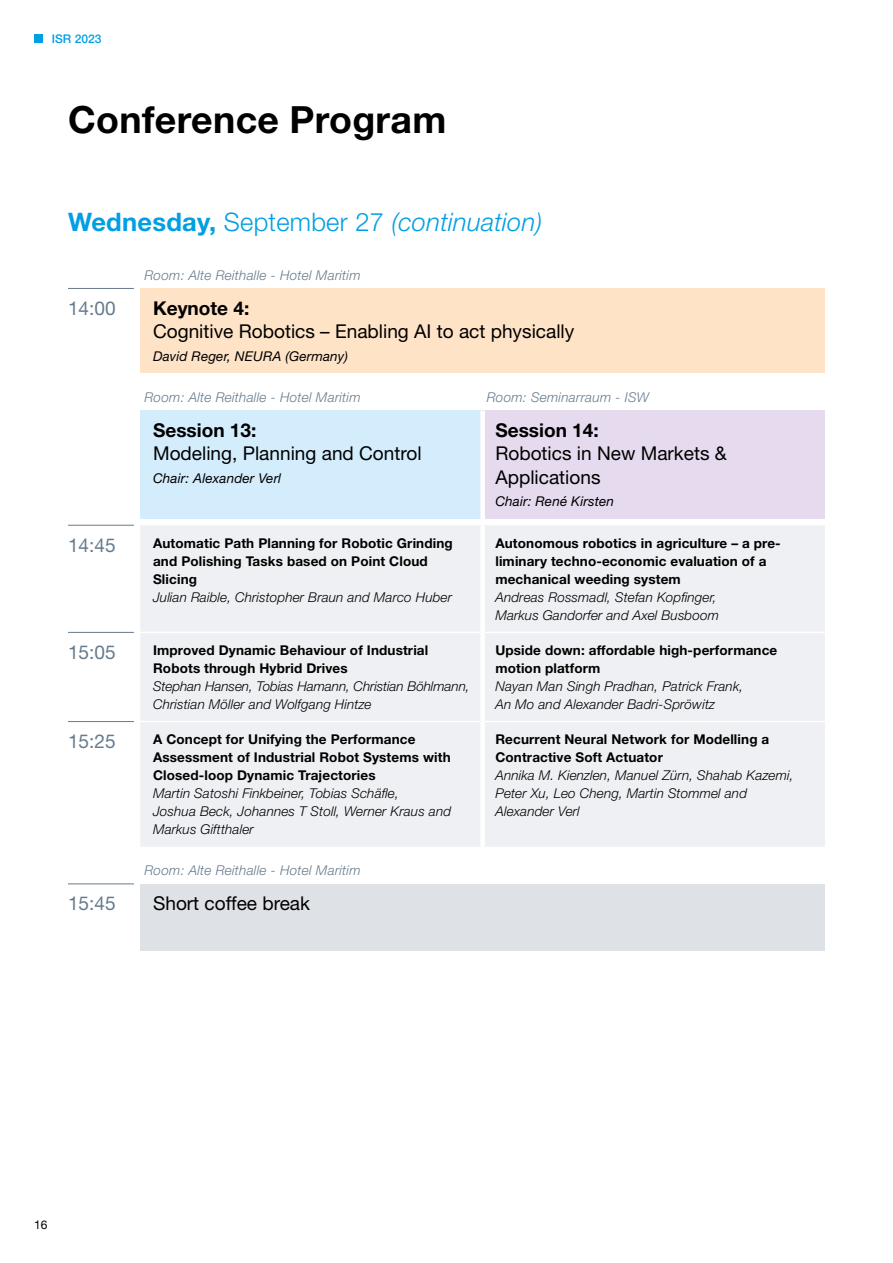
<style>
.page{position:relative;width:893px;height:1263px;background:#fff}
.page>*{position:absolute;margin:0;border:0;box-sizing:border-box;transform-origin:0 0}
.t1{font:700 37.5px "Helvetica Neue LT Std";letter-spacing:.01em;color:#000}
.t2{font:italic 300 25.5px "Helvetica Neue LT Std";letter-spacing:.01em;color:#009fe3}
.t3{font:19.05px/23.5px "Helvetica Neue LT Std";color:#000}
.t4{font:700 19.05px "Helvetica Neue LT Std";color:#000}
.t5{font:19.05px "Helvetica Neue LT Std";color:#667b8d}
.t6{font:700 13.5px/18px "Helvetica Neue LT Std";letter-spacing:.01em;color:#000}
.t7{font:italic 300 13.5px/18px "Helvetica Neue LT Std";letter-spacing:.01em;color:#000}
.t8{font:italic 300 13.5px "Helvetica Neue LT Std";letter-spacing:.02em;color:#667b8d}
.t9{font:italic 13.5px "Helvetica Neue LT Std";letter-spacing:.01em;color:#000}
.t10{font:500 12px "Helvetica Neue LT Std";color:#009fe3}
.t11{font:12px "Helvetica Neue LT Std";color:#000}
.s1{font-weight:700;font-style:normal}
.s2{font-style:normal}
</style>
<div class="page">
<div style="left:34px;top:34px;width:9px;height:9px;background:#009fe3"></div>
<div style="left:140px;top:288px;width:685px;height:85px;background:#fee3c7"></div>
<hr style="left:68px;top:288px;width:66px;height:1px;background:#667b8d">
<div style="left:140px;top:411px;width:343px;height:108px;background:#d4edfc"></div>
<div style="left:483px;top:411px;width:342px;height:108px;background:#e6dbee"></div>
<div style="left:480px;top:411px;width:5px;height:108px;background:#fff"></div>
<div style="left:140px;top:525px;width:685px;height:322px;background:#eff0f3"></div>
<hr style="left:68px;top:525px;width:66px;height:1px;background:#667b8d">
<hr style="left:68px;top:632px;width:66px;height:1px;background:#667b8d">
<hr style="left:68px;top:721px;width:66px;height:1px;background:#667b8d">
<hr style="left:140px;top:632px;width:340px;height:1px;background:#fff">
<hr style="left:485px;top:632px;width:340px;height:1px;background:#fff">
<hr style="left:140px;top:721px;width:340px;height:1px;background:#fff">
<hr style="left:485px;top:721px;width:340px;height:1px;background:#fff">
<div style="left:480px;top:525px;width:5px;height:107px;background:#fff"></div>
<div style="left:480px;top:632px;width:5px;height:89px;background:#fff"></div>
<div style="left:480px;top:721px;width:5px;height:126px;background:#fff"></div>
<div style="left:140px;top:884px;width:685px;height:67px;background:#dee1e6"></div>
<hr style="left:68px;top:884px;width:66px;height:1px;background:#667b8d">
<p class="t10" style="left:52px;top:31px;width:51px">ISR 2023</p>
<h1 class="t1" style="left:68px;top:97px;width:380px">Conference Program</h1>
<h2 class="t2" style="left:68px;top:207px;width:476px"><span class="s1">Wednesday,</span> <span class="s2">September 27</span> (continuation)</h2>
<p class="t8" style="left:145px;top:267px;width:217px">Room: Alte Reithalle - Hotel Maritim</p>
<h3 class="t5" style="left:68px;top:297px;width:49px">14:00</h3>
<h3 class="t4" style="left:153px;top:296px;width:98px">Keynote 4:</h3>
<h3 class="t3" style="left:153px;top:320px;width:423px">Cognitive Robotics – Enabling AI to act physically</h3>
<p class="t9" style="left:153px;top:348px;width:196px">David Reger, NEURA (Germany)</p>
<p class="t8" style="left:145px;top:389px;width:217px">Room: Alte Reithalle - Hotel Maritim</p>
<p class="t8" style="left:487px;top:389px;width:164px">Room: Seminarraum - ISW</p>
<h3 class="t4" style="left:153px;top:418px;width:105px">Session 13:</h3>
<h3 class="t3" style="left:153px;top:442px;width:270px">Modeling, Planning and Control</h3>
<p class="t9" style="left:153px;top:470px;width:130px">Chair: Alexander Verl</p>
<h3 class="t4" style="left:495px;top:418px;width:105px">Session 14:</h3>
<h3 class="t3" style="left:495px;top:442px;width:233px">Robotics in New Markets &amp;<br>Applications</h3>
<p class="t9" style="left:495px;top:493px;width:120px">Chair: René Kirsten</p>
<h3 class="t5" style="left:68px;top:533px;width:49px">14:45</h3>
<p class="t6" style="left:153px;top:533px;width:301px">Automatic Path Planning for Robotic Grinding and Polishing Tasks based on Point Cloud<br>Slicing</p>
<p class="t7" style="left:153px;top:588px;width:300px">Julian Raible, Christopher Braun and Marco Huber</p>
<h3 class="t5" style="left:68px;top:641px;width:49px">15:05</h3>
<p class="t6" style="left:153px;top:641px;width:277px">Improved Dynamic Behaviour of Industrial<br>Robots through Hybrid Drives</p>
<p class="t7" style="left:153px;top:677px;width:318px">Stephan Hansen, Tobias Hamann, Christian Böhlmann,<br>Christian Möller and Wolfgang Hintze</p>
<h3 class="t5" style="left:68px;top:730px;width:49px">15:25</h3>
<p class="t6" style="left:153px;top:730px;width:299px">A Concept for Unifying the Performance<br>Assessment of Industrial Robot Systems with<br>Closed-loop Dynamic Trajectories</p>
<p class="t7" style="left:153px;top:784px;width:300px">Martin Satoshi Finkbeiner, Tobias Schäfle,<br>Joshua Beck, Johannes T Stoll, Werner Kraus and<br>Markus Giftthaler</p>
<p class="t8" style="left:145px;top:862px;width:217px">Room: Alte Reithalle - Hotel Maritim</p>
<h3 class="t5" style="left:68px;top:892px;width:49px">15:45</h3>
<h3 class="t3" style="left:153px;top:891px;width:159px">Short coffee break</h3>
<p class="t6" style="left:495px;top:533px;width:287px">Autonomous robotics in agriculture – a pre&shy;liminary techno-economic evaluation of a mechanical weeding system</p>
<p class="t7" style="left:495px;top:588px;width:225px">Andreas Rossmadl, Stefan Kopfinger,<br>Markus Gandorfer and Axel Busboom</p>
<p class="t6" style="left:495px;top:641px;width:283px">Upside down: affordable high-performance motion platform</p>
<p class="t7" style="left:495px;top:677px;width:249px">Nayan Man Singh Pradhan, Patrick Frank,<br>An Mo and Alexander Badri-Spröwitz</p>
<p class="t6" style="left:495px;top:730px;width:275px">Recurrent Neural Network for Modelling a<br>Contractive Soft Actuator</p>
<p class="t7" style="left:495px;top:766px;width:300px">Annika M. Kienzlen, Manuel Zürn, Shahab Kazemi,<br>Peter Xu, Leo Cheng, Martin Stommel and<br>Alexander Verl</p>
<p class="t11" style="left:34px;top:1217px;width:15px">16</p>
</div>
